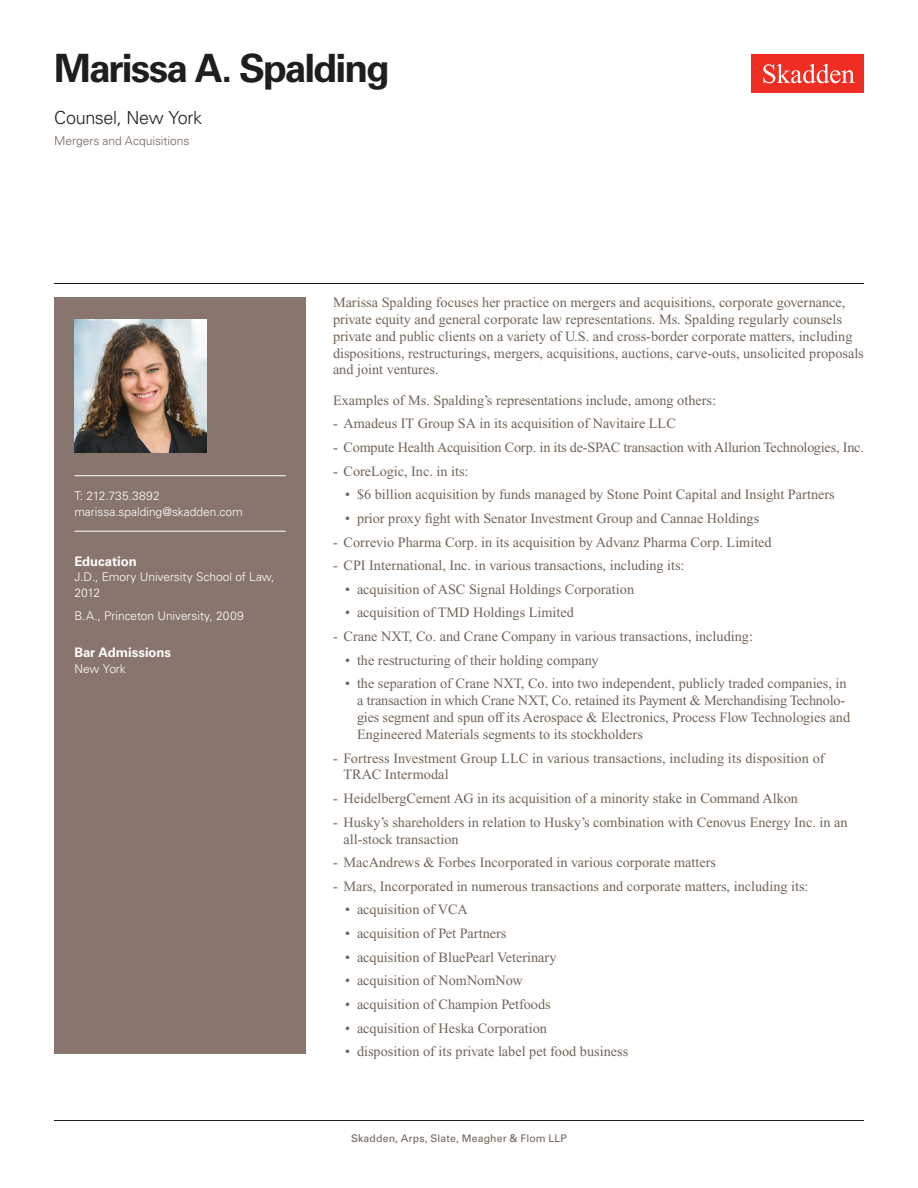
<style>
.page{position:relative;width:918px;height:1188px;background:#fff}
.page>*{position:absolute;margin:0;border:0;box-sizing:border-box;transform-origin:0 0}
.Name{font:700 39px "Univers LT Std";letter-spacing:-.05em;color:#1e1e1d}
.Title_and_Office{font:300 18px "Univers LT Std";letter-spacing:-.02em;color:#1e1e1d}
.Main_Body_Second_Level_Bullet{font:14.25px/16.8px "Times New Roman PS Std";color:#726458}
.Main_Body_Bulleted{font:14.25px/16.8px "Times New Roman PS Std";color:#726458}
.Main_Body{font:14.25px/16.8px "Times New Roman PS Std";color:#726458}
.Bar_Admission_Education{font:700 13.2px "Univers LT Std";letter-spacing:-.005em;color:#fff}
.Sidebar_text{font:300 12px/15.8px "Univers LT Std";letter-spacing:-.005em;color:#fff}
.Email{font:300 12px "Univers LT Std";letter-spacing:-.005em;color:#fff}
.Practice{font:300 12px "Univers LT Std";color:#726458}
.Phone_Number{font:300 12px "Univers LT Std";letter-spacing:.015em;color:#fff}
.Folio{font:10.5px "Univers LT Std";letter-spacing:.01em;color:#726458}
</style>
<div class="page">
<div style="left:752px;top:54px;width:112px;height:39px;background:#ee2e22"></div>
<svg style="left:763px;top:64px;width:92px;height:19px"></svg>
<div style="left:54px;top:297px;width:252px;height:756px;background:#87756e"></div>
<hr style="left:74px;top:475px;width:212px;height:1px;background:#fff">
<hr style="left:74px;top:531px;width:212px;height:1px;background:#fff">
<img style="left:74px;top:320px;width:132px;height:132px">
<hr style="left:54px;top:1120px;width:810px;height:1px;background:#1e1e1d">
<hr style="left:54px;top:283px;width:810px;height:1px;background:#1e1e1d">
<h1 class="Name" style="left:54px;top:46px;width:337px">Marissa A. Spalding</h1>
<h2 class="Title_and_Office" style="left:54px;top:107px;width:150px">Counsel, New York</h2>
<h3 class="Practice" style="left:54px;top:134px;width:137px">Mergers and Acquisitions</h3>
<p class="Phone_Number" style="left:74px;top:489px;width:87px">T: 212.735.3892</p>
<p class="Email" style="left:74px;top:504px;width:170px">marissa.spalding@skadden.com</p>
<p class="Bar_Admission_Education" style="left:74px;top:553px;width:64px">Education</p>
<p class="Sidebar_text" style="left:74px;top:569px;width:202px">J.D., Emory University School of Law,<br>2012</p>
<p class="Sidebar_text" style="left:74px;top:608px;width:171px">B.A., Princeton University, 2009</p>
<p class="Bar_Admission_Education" style="left:74px;top:644px;width:98px">Bar Admissions</p>
<p class="Sidebar_text" style="left:74px;top:660px;width:53px">New York</p>
<p class="Main_Body" style="left:333px;top:294px;width:532px">Marissa Spalding focuses her practice on mergers and acquisitions, corporate governance, private equity and general corporate law representations. Ms. Spalding regularly counsels private and public clients on a variety of U.S. and cross-border corporate matters, including dispositions, restructurings, mergers, acquisitions, auctions, carve-outs, unsolicited proposals and joint ventures.</p>
<p class="Main_Body" style="left:333px;top:392px;width:385px">Examples of Ms. Spalding’s representations include, among others:</p>
<p class="Main_Body_Bulleted" style="left:333px;top:415px;width:344px">- Amadeus IT Group SA in its acquisition of Navitaire LLC</p>
<p class="Main_Body_Bulleted" style="left:333px;top:439px;width:533px">- Compute Health Acquisition Corp. in its de-SPAC transaction with Allurion Technologies, Inc.</p>
<p class="Main_Body_Bulleted" style="left:333px;top:463px;width:137px">- CoreLogic, Inc. in its:</p>
<p class="Main_Body_Second_Level_Bullet" style="left:345px;top:486px;width:491px">• $6 billion acquisition by funds managed by Stone Point Capital and Insight Partners</p>
<p class="Main_Body_Second_Level_Bullet" style="left:345px;top:510px;width:416px">• prior proxy fight with Senator Investment Group and Cannae Holdings</p>
<p class="Main_Body_Bulleted" style="left:333px;top:533px;width:440px">- Correvio Pharma Corp. in its acquisition by Advanz Pharma Corp. Limited</p>
<p class="Main_Body_Bulleted" style="left:333px;top:557px;width:353px">- CPI International, Inc. in various transactions, including its:</p>
<p class="Main_Body_Second_Level_Bullet" style="left:345px;top:581px;width:291px">• acquisition of ASC Signal Holdings Corporation</p>
<p class="Main_Body_Second_Level_Bullet" style="left:345px;top:604px;width:231px">• acquisition of TMD Holdings Limited</p>
<p class="Main_Body_Bulleted" style="left:333px;top:628px;width:421px">- Crane NXT, Co. and Crane Company in various transactions, including:</p>
<p class="Main_Body_Second_Level_Bullet" style="left:345px;top:652px;width:255px">• the restructuring of their holding company</p>
<p class="Main_Body_Second_Level_Bullet" style="left:357px;top:675px;width:495px;text-indent:-12px">• the separation of Crane NXT, Co. into two independent, publicly traded companies, in a transaction in which Crane NXT, Co. retained its Payment &amp; Merchandising Technolo&shy;gies segment and spun off its Aerospace &amp; Electronics, Process Flow Technologies and Engineered Materials segments to its stockholders</p>
<p class="Main_Body_Bulleted" style="left:344px;top:749px;width:483px;text-indent:-10px">- Fortress Investment Group LLC in various transactions, including its disposition of<br>TRAC Intermodal</p>
<p class="Main_Body_Bulleted" style="left:333px;top:790px;width:466px">- HeidelbergCement AG in its acquisition of a minority stake in Command Alkon</p>
<p class="Main_Body_Bulleted" style="left:344px;top:814px;width:506px;text-indent:-10px">- Husky’s shareholders in relation to Husky’s combination with Cenovus Energy Inc. in an all-stock transaction</p>
<p class="Main_Body_Bulleted" style="left:333px;top:854px;width:385px">- MacAndrews &amp; Forbes Incorporated in various corporate matters</p>
<p class="Main_Body_Bulleted" style="left:333px;top:878px;width:477px">- Mars, Incorporated in numerous transactions and corporate matters, including its:</p>
<p class="Main_Body_Second_Level_Bullet" style="left:345px;top:901px;width:124px">• acquisition of VCA</p>
<p class="Main_Body_Second_Level_Bullet" style="left:345px;top:925px;width:163px">• acquisition of Pet Partners</p>
<p class="Main_Body_Second_Level_Bullet" style="left:345px;top:949px;width:213px">• acquisition of BluePearl Veterinary</p>
<p class="Main_Body_Second_Level_Bullet" style="left:345px;top:972px;width:179px">• acquisition of NomNomNow</p>
<p class="Main_Body_Second_Level_Bullet" style="left:345px;top:996px;width:207px">• acquisition of Champion Petfoods</p>
<p class="Main_Body_Second_Level_Bullet" style="left:345px;top:1019px;width:204px">• acquisition of Heska Corporation</p>
<p class="Main_Body_Second_Level_Bullet" style="left:345px;top:1043px;width:285px">• disposition of its private label pet food business</p>
<p class="Folio" style="left:351px;top:1132px;width:217px">Skadden, Arps, Slate, Meagher &amp; Flom LLP</p>
</div>
